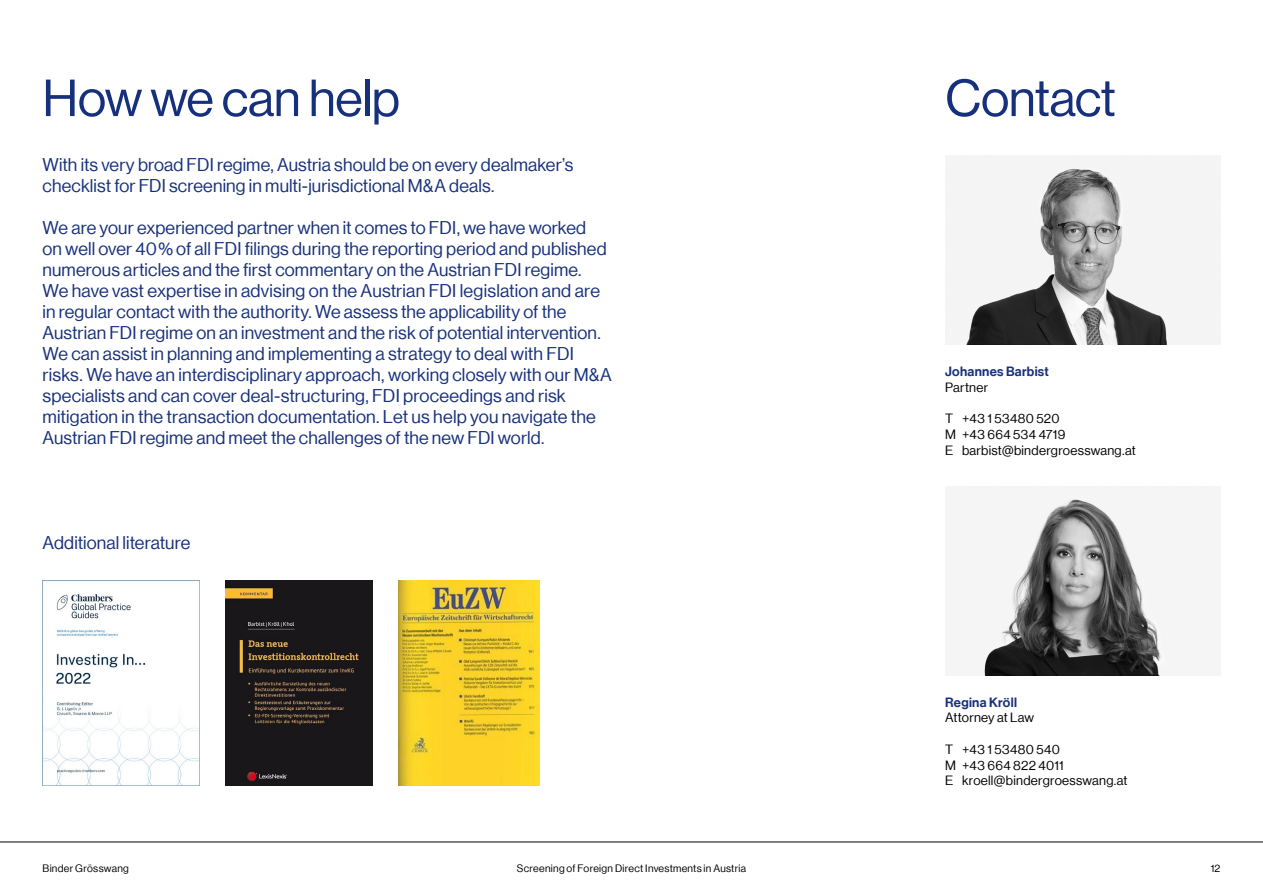
<style>
.page{position:relative;width:1263px;height:893px;background:#fff}
.page>*{position:absolute;margin:0;border:0;box-sizing:border-box;transform-origin:0 0}
.t1{font:51px "N Haas Grotesk DS Pro 55 Rg";letter-spacing:-.01em;color:#17307b}
.t2{font:18px/21px "N Haas Grotesk DS Pro 55 Rg";letter-spacing:.01em;color:#17307b}
.t3{font:13.2px/15.8px "N Haas Grotesk DS Pro 55 Rg";letter-spacing:.02em;color:#000}
.t4{font:13.2px "N Haas Grotesk DS Pro 65 Md";letter-spacing:.025em;color:#17307b}
.t5{font:10.5px "N Haas Grotesk DS Pro 55 Rg";letter-spacing:.025em;color:#000}
</style>
<div class="page">
<hr style="left:0;top:842px;width:1263px;height:1px;background:#000">
<img style="left:945px;top:155px;width:275px;height:189px">
<img style="left:945px;top:486px;width:275px;height:189px">
<img style="left:225px;top:581px;width:148px;height:204px">
<img style="left:399px;top:581px;width:140px;height:204px">
<img style="left:43px;top:581px;width:157px;height:204px">
<h1 class="t1" style="left:43px;top:69px;width:359px">How we can help</h1>
<h1 class="t1" style="left:945px;top:69px;width:172px">Contact</h1>
<p class="t2" style="left:43px;top:154px;width:532px">With its very broad FDI regime, Austria should be on every dealmaker’s checklist for FDI screening in multi-jurisdictional M&amp;A deals.</p>
<p class="t2" style="left:43px;top:217px;width:571px">We are your experienced partner when it comes to FDI, we have worked<br>on well over 40 % of all FDI filings during the reporting period and published numerous articles and the first commentary on the Austrian FDI regime.<br>We have vast expertise in advising on the Austrian FDI legislation and are in regular contact with the authority. We assess the applicability of the Austrian FDI regime on an investment and the risk of potential intervention.<br>We can assist in planning and implementing a strategy to deal with FDI risks. We have an interdisciplinary approach, working closely with our M&amp;A specialists and can cover deal-structuring, FDI proceedings and risk mitigation in the transaction documentation. Let us help you navigate the Austrian FDI regime and meet the challenges of the new FDI world.</p>
<p class="t4" style="left:945px;top:364px;width:105px">Johannes Barbist</p>
<p class="t3" style="left:945px;top:379px;width:45px">Partner</p>
<p class="t3" style="left:945px;top:411px;width:192px">T +43 1 53480 520<br>M +43 664 534 4719<br>E barbist@bindergroesswang.at</p>
<p class="t2" style="left:43px;top:532px;width:149px">Additional literature</p>
<p class="t4" style="left:945px;top:694px;width:73px">Regina Kröll</p>
<p class="t3" style="left:945px;top:710px;width:91px">Attorney at Law</p>
<p class="t3" style="left:945px;top:741px;width:184px">T +43 1 53480 540<br>M +43 664 822 4011<br>E kroell@bindergroesswang.at</p>
<p class="t5" style="left:43px;top:862px;width:88px">Binder Grösswang</p>
<p class="t5" style="left:517px;top:862px;width:231px">Screening of Foreign Direct Investments in Austria</p>
<p class="t5" style="left:1211px;top:862px;width:11px">12</p>
</div>
